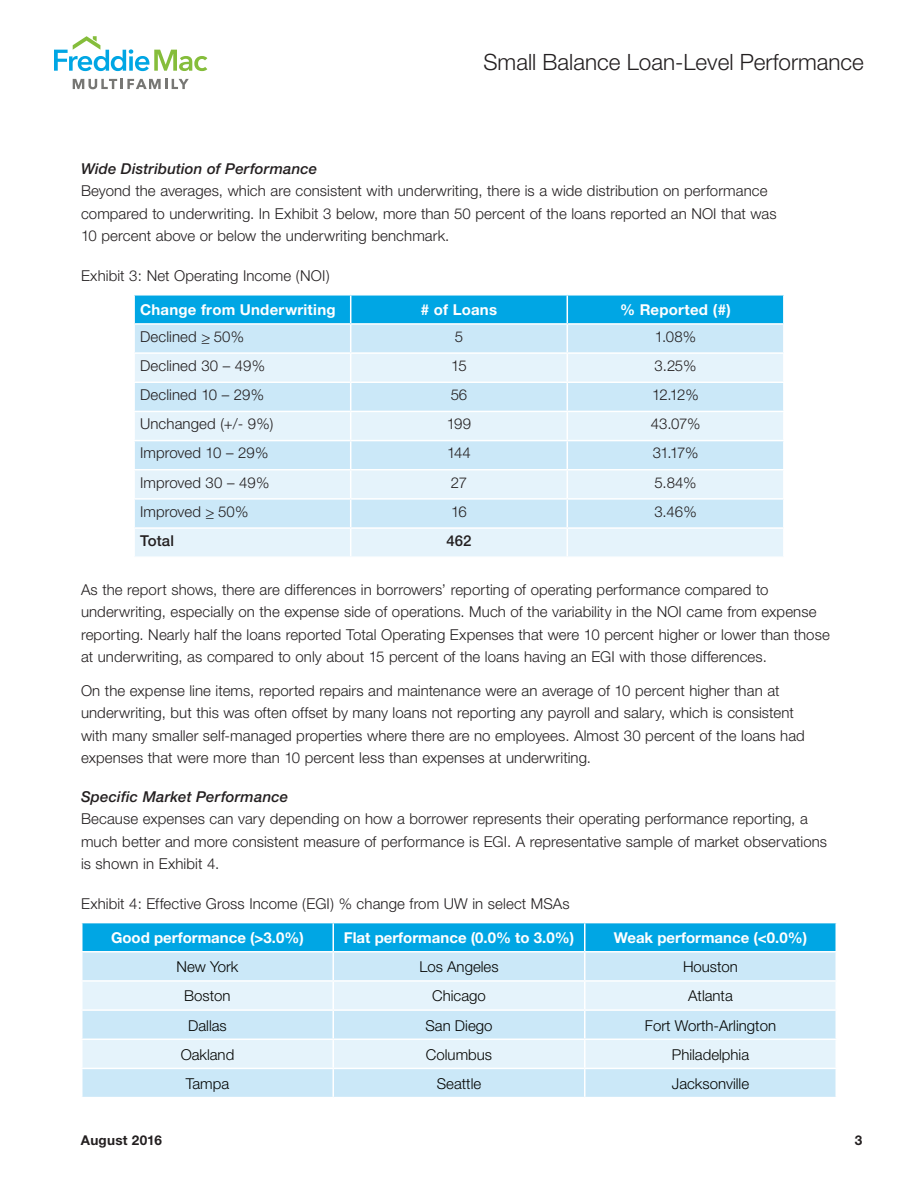
<style>
.page{position:relative;width:918px;height:1188px;background:#fff}
.page>*{position:absolute;margin:0;border:0;box-sizing:border-box;transform-origin:0 0}
.t1{font:300 22.5px "Helvetica Neue";color:#231f20}
.t2{font:300 15px/22.5px "Helvetica Neue";letter-spacing:.005em;color:#231f20}
.t3{font:300 15px "Helvetica Neue";color:#040503}
.t4{font:700 15px "Helvetica Neue";color:#fff}
.t5{font:italic 500 15px "Helvetica Neue";letter-spacing:.01em;color:#231f20}
.t6{font:500 15px "Helvetica Neue";letter-spacing:.005em;color:#231f20}
.t7{font:700 13.5px "Helvetica Neue";letter-spacing:.02em;color:#231f20}
</style>
<div class="page">
<svg style="left:134px;top:295px;width:650px;height:261px;background:#c3e6f7"></svg>
<hr style="left:783px;top:529px;width:2px;height:27px;background:#fff">
<svg style="left:81px;top:923px;width:756px;height:174px;background:#b6e2f6"></svg>
<svg style="left:54px;top:36px;width:153px;height:35px"></svg>
<svg style="left:73px;top:79px;width:116px;height:10px"></svg>
<h1 class="t1" style="left:483px;top:49px;width:382px">Small Balance Loan-Level Performance</h1>
<p class="t5" style="left:81px;top:160px;width:238px">Wide Distribution of Performance</p>
<p class="t2" style="left:81px;top:179px;width:697px">Beyond the averages, which are consistent with underwriting, there is a wide distribution on performance compared to underwriting. In Exhibit 3 below, more than 50 percent of the loans reported an NOI that was<br>10 percent above or below the underwriting benchmark.</p>
<p class="t2" style="left:81px;top:264px;width:250px">Exhibit 3: Net Operating Income (NOI)</p>
<p class="t4" style="left:140px;top:301px;width:197px">Change from Underwriting</p>
<p class="t4" style="left:421px;top:301px;width:78px"># of Loans</p>
<p class="t4" style="left:620px;top:301px;width:112px">% Reported (#)</p>
<p class="t2" style="left:140px;top:325px;width:106px">Declined &gt;_ 50%</p>
<p class="t2" style="left:455px;top:325px;width:10px">5</p>
<p class="t2" style="left:655px;top:325px;width:43px">1.08%</p>
<p class="t2" style="left:140px;top:354px;width:127px">Declined 30 – 49%</p>
<p class="t2" style="left:451px;top:354px;width:17px">15</p>
<p class="t2" style="left:655px;top:354px;width:43px">3.25%</p>
<p class="t2" style="left:140px;top:383px;width:126px">Declined 10 – 29%</p>
<p class="t2" style="left:451px;top:383px;width:18px">56</p>
<p class="t2" style="left:652px;top:383px;width:48px">12.12%</p>
<p class="t2" style="left:140px;top:412px;width:135px">Unchanged (+/- 9%)</p>
<p class="t2" style="left:447px;top:412px;width:26px">199</p>
<p class="t2" style="left:651px;top:412px;width:51px">43.07%</p>
<p class="t2" style="left:140px;top:441px;width:130px">Improved 10 – 29%</p>
<p class="t2" style="left:447px;top:441px;width:25px">144</p>
<p class="t2" style="left:653px;top:441px;width:47px">31.17%</p>
<p class="t2" style="left:140px;top:471px;width:131px">Improved 30 – 49%</p>
<p class="t2" style="left:451px;top:471px;width:18px">27</p>
<p class="t2" style="left:655px;top:471px;width:44px">5.84%</p>
<p class="t2" style="left:140px;top:500px;width:110px">Improved &gt;_ 50%</p>
<p class="t2" style="left:451px;top:500px;width:17px">16</p>
<p class="t2" style="left:654px;top:500px;width:44px">3.46%</p>
<p class="t6" style="left:140px;top:531px;width:35px">Total</p>
<p class="t6" style="left:446px;top:531px;width:27px">462</p>
<p class="t2" style="left:81px;top:578px;width:750px">As the report shows, there are differences in borrowers’ reporting of operating performance compared to underwriting, especially on the expense side of operations. Much of the variability in the NOI came from expense reporting. Nearly half the loans reported Total Operating Expenses that were 10 percent higher or lower than those at underwriting, as compared to only about 15 percent of the loans having an EGI with those differences.</p>
<p class="t2" style="left:81px;top:679px;width:725px">On the expense line items, reported repairs and maintenance were an average of 10 percent higher than at underwriting, but this was often offset by many loans not reporting any payroll and salary, which is consistent with many smaller self-managed properties where there are no employees. Almost 30 percent of the loans had expenses that were more than 10 percent less than expenses at underwriting.</p>
<p class="t5" style="left:81px;top:787px;width:209px">Specific Market Performance</p>
<p class="t2" style="left:81px;top:807px;width:748px">Because expenses can vary depending on how a borrower represents their operating performance reporting, a much better and more consistent measure of performance is EGI. A representative sample of market observations is shown in Exhibit 4.</p>
<p class="t2" style="left:81px;top:892px;width:490px">Exhibit 4: Effective Gross Income (EGI) % change from UW in select MSAs</p>
<p class="t4" style="left:111px;top:928px;width:194px">Good performance (&gt;3.0%)</p>
<p class="t4" style="left:344px;top:928px;width:232px">Flat performance (0.0% to 3.0%)</p>
<p class="t4" style="left:614px;top:928px;width:195px">Weak performance (&lt;0.0%)</p>
<p class="t3" style="left:177px;top:958px;width:63px">New York</p>
<p class="t3" style="left:419px;top:958px;width:81px">Los Angeles</p>
<p class="t3" style="left:683px;top:958px;width:57px">Houston</p>
<p class="t3" style="left:184px;top:987px;width:48px">Boston</p>
<p class="t3" style="left:432px;top:987px;width:55px">Chicago</p>
<p class="t3" style="left:688px;top:987px;width:46px">Atlanta</p>
<p class="t3" style="left:188px;top:1016px;width:40px">Dallas</p>
<p class="t3" style="left:426px;top:1016px;width:68px">San Diego</p>
<p class="t3" style="left:645px;top:1016px;width:133px">Fort Worth-Arlington</p>
<p class="t3" style="left:181px;top:1045px;width:55px">Oakland</p>
<p class="t3" style="left:426px;top:1045px;width:68px">Columbus</p>
<p class="t3" style="left:672px;top:1045px;width:79px">Philadelphia</p>
<p class="t3" style="left:186px;top:1074px;width:45px">Tampa</p>
<p class="t3" style="left:437px;top:1074px;width:46px">Seattle</p>
<p class="t3" style="left:672px;top:1074px;width:79px">Jacksonville</p>
<p class="t7" style="left:81px;top:1131px;width:83px">August 2016</p>
<p class="t7" style="left:855px;top:1131px;width:9px">3</p>
</div>
